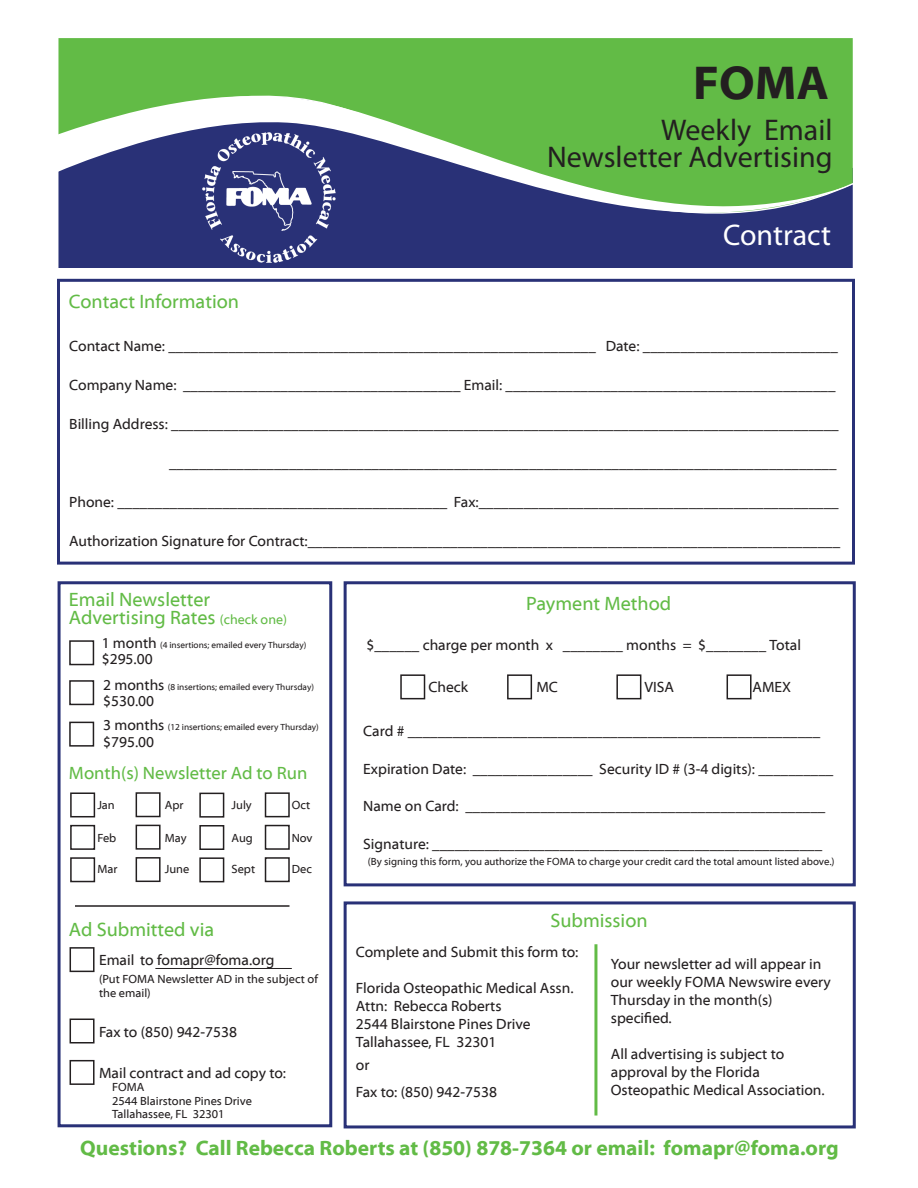
<style>
.page{position:relative;width:918px;height:1188px;background:#fff}
.page>*{position:absolute;margin:0;border:0;box-sizing:border-box;transform-origin:0 0}
.t1{font:700 48px "Myriad Web Pro";color:#231f20}
.t2{font:30px/27px "Myriad Pro";color:#231f20;text-align:right}
.t3{font:30px "Myriad Pro";color:#fff}
.t4{font:700 21px "Myriad Web Pro";color:#62bb46}
.t5{font:19.5px/18px "Myriad Web Pro";color:#62bb46}
.t6{font:18px "Myriad Web Pro";color:#62bb46}
.t7{font:15px/18px "Myriad Web Pro";color:#231f20}
.t8{font:12px/13.5px "Myriad Web Pro";color:#231f20}
.t9{font:10.5px "Myriad Web Pro";color:#231f20}
.t10{font:9px "Myriad Web Pro";color:#231f20}
.s1{font-size:13.5px}
.s2{font-size:15px}
</style>
<div class="page">
<div style="left:58px;top:38px;width:795px;height:42px;background:#62bb46"></div>
<svg style="left:58px;top:80px;width:795px;height:188px;background:#35506c"></svg>
<svg style="left:58px;top:93px;width:795px;height:122px;fill:#62bb46"></svg>
<div style="left:57px;top:279px;width:798px;height:286px;border:3px solid #293177"></div>
<div style="left:58px;top:581px;width:274px;height:546px;border:3px solid #293177"></div>
<div style="left:69px;top:680px;width:25px;height:25px;border:2px solid #231f20"></div>
<div style="left:69px;top:640px;width:25px;height:25px;border:2px solid #231f20"></div>
<div style="left:69px;top:722px;width:25px;height:25px;border:2px solid #231f20"></div>
<div style="left:344px;top:581px;width:512px;height:305px;border:3px solid #293177"></div>
<div style="left:507px;top:674px;width:25px;height:25px;border:2px solid #231f20"></div>
<div style="left:400px;top:674px;width:25px;height:25px;border:2px solid #231f20"></div>
<div style="left:616px;top:674px;width:25px;height:25px;border:2px solid #231f20"></div>
<div style="left:727px;top:674px;width:25px;height:25px;border:2px solid #231f20"></div>
<div style="left:70px;top:825px;width:25px;height:25px;border:2px solid #231f20"></div>
<div style="left:70px;top:792px;width:25px;height:25px;border:2px solid #231f20"></div>
<div style="left:70px;top:857px;width:25px;height:25px;border:2px solid #231f20"></div>
<div style="left:136px;top:825px;width:25px;height:25px;border:2px solid #231f20"></div>
<div style="left:136px;top:792px;width:25px;height:25px;border:2px solid #231f20"></div>
<div style="left:136px;top:857px;width:25px;height:25px;border:2px solid #231f20"></div>
<div style="left:199px;top:825px;width:25px;height:25px;border:2px solid #231f20"></div>
<div style="left:199px;top:793px;width:25px;height:25px;border:2px solid #231f20"></div>
<div style="left:199px;top:857px;width:25px;height:25px;border:2px solid #231f20"></div>
<div style="left:265px;top:825px;width:25px;height:25px;border:2px solid #231f20"></div>
<div style="left:265px;top:792px;width:25px;height:25px;border:2px solid #231f20"></div>
<div style="left:265px;top:857px;width:25px;height:25px;border:2px solid #231f20"></div>
<div style="left:70px;top:1019px;width:25px;height:25px;border:2px solid #231f20"></div>
<div style="left:70px;top:947px;width:25px;height:25px;border:2px solid #231f20"></div>
<div style="left:70px;top:1060px;width:25px;height:25px;border:2px solid #231f20"></div>
<hr style="left:155px;top:968px;width:137px;height:1px;background:#231f20">
<div style="left:344px;top:901px;width:512px;height:227px;border:3px solid #293177"></div>
<hr style="left:594px;top:944px;width:3px;height:172px;background:#62bb46">
<hr style="left:75px;top:905px;width:215px;height:2px;background:#231f20">
<img style="left:202px;top:132px;width:133px;height:130px">
<h1 class="t1" style="left:693px;top:57px;width:138px">FOMA</h1>
<h2 class="t2" style="left:547px;top:117px;width:287px">Weekly Email<br>Newsletter Advertising</h2>
<h3 class="t5" style="left:69px;top:293px;width:172px">Contact Information</h3>
<h2 class="t3" style="left:723px;top:218px;width:109px">Contract</h2>
<p class="t7" style="left:69px;top:337px;width:770px">Contact Name: _________________________________________________________ Date: __________________________</p>
<p class="t7" style="left:69px;top:376px;width:768px">Company Name: _____________________________________ Email: ____________________________________________</p>
<p class="t7" style="left:69px;top:415px;width:771px">Billing Address: _________________________________________________________________________________________</p>
<p class="t7" style="left:169px;top:454px;width:669px">_________________________________________________________________________________________</p>
<p class="t7" style="left:69px;top:493px;width:771px">Phone: ____________________________________________ Fax:________________________________________________</p>
<p class="t7" style="left:69px;top:532px;width:773px">Authorization Signature for Contract:_______________________________________________________________________</p>
<h3 class="t5" style="left:69px;top:591px;width:220px">Email Newsletter<br>Advertising Rates <span class="s1">(check one)</span></h3>
<h3 class="t5" style="left:526px;top:595px;width:147px">Payment Method</h3>
<p class="t10" style="left:102px;top:640px;width:206px"><span class="s2">1 month</span> (4 insertions; emailed every Thursday)</p>
<p class="t7" style="left:102px;top:651px;width:52px">$295.00</p>
<p class="t10" style="left:103px;top:682px;width:212px"><span class="s2">2 months</span> (8 insertions; emailed every Thursday)</p>
<p class="t7" style="left:103px;top:693px;width:52px">$530.00</p>
<p class="t10" style="left:103px;top:723px;width:217px"><span class="s2">3 months</span> (12 insertions; emailed every Thursday)</p>
<p class="t7" style="left:103px;top:733px;width:52px">$795.00</p>
<p class="t6" style="left:69px;top:763px;width:240px">Month(s) Newsletter Ad to Run</p>
<p class="t8" style="left:97px;top:799px;width:19px">Jan</p>
<p class="t8" style="left:97px;top:832px;width:20px">Feb</p>
<p class="t8" style="left:97px;top:863px;width:22px">Mar</p>
<p class="t8" style="left:165px;top:799px;width:20px">Apr</p>
<p class="t8" style="left:165px;top:832px;width:23px">May</p>
<p class="t8" style="left:165px;top:863px;width:26px">June</p>
<p class="t8" style="left:232px;top:799px;width:22px">July</p>
<p class="t8" style="left:232px;top:832px;width:23px">Aug</p>
<p class="t8" style="left:232px;top:863px;width:25px">Sept</p>
<p class="t8" style="left:292px;top:799px;width:20px">Oct</p>
<p class="t8" style="left:292px;top:832px;width:22px">Nov</p>
<p class="t8" style="left:292px;top:863px;width:22px">Dec</p>
<h3 class="t5" style="left:69px;top:921px;width:147px">Ad Submitted via</h3>
<p class="t7" style="left:99px;top:952px;width:177px">Email to fomapr@foma.org</p>
<p class="t8" style="left:99px;top:973px;width:220px">(Put FOMA Newsletter AD in the subject of the email)</p>
<p class="t7" style="left:99px;top:1024px;width:140px">Fax to (850) 942-7538</p>
<p class="t7" style="left:99px;top:1064px;width:189px">Mail contract and ad copy to:</p>
<p class="t8" style="left:112px;top:1081px;width:141px">FOMA<br>2544 Blairstone Pines Drive<br>Tallahassee, FL 32301</p>
<p class="t7" style="left:366px;top:636px;width:436px">$______ charge per month x ________ months = $________ Total</p>
<p class="t7" style="left:429px;top:678px;width:41px">Check</p>
<p class="t7" style="left:537px;top:678px;width:23px">MC</p>
<p class="t7" style="left:645px;top:678px;width:31px">VISA</p>
<p class="t7" style="left:753px;top:678px;width:40px">AMEX</p>
<p class="t7" style="left:363px;top:723px;width:459px">Card # _______________________________________________________</p>
<p class="t7" style="left:363px;top:760px;width:472px">Expiration Date: ________________ Security ID # (3-4 digits): __________</p>
<p class="t7" style="left:363px;top:798px;width:464px">Name on Card: ________________________________________________</p>
<p class="t7" style="left:363px;top:835px;width:461px">Signature: ____________________________________________________</p>
<p class="t9" style="left:368px;top:856px;width:468px">(By signing this form, you authorize the FOMA to charge your credit card the total amount listed above.)</p>
<h3 class="t5" style="left:550px;top:912px;width:99px">Submission</h3>
<p class="t7" style="left:611px;top:955px;width:222px">Your newsletter ad will appear in our weekly FOMA Newswire every<br>Thursday in the month(s) specified.</p>
<p class="t7" style="left:611px;top:1045px;width:215px">All advertising is subject to approval by the Florida<br>Osteopathic Medical Association.</p>
<p class="t7" style="left:356px;top:944px;width:224px">Complete and Submit this form to:</p>
<p class="t7" style="left:356px;top:980px;width:219px">Florida Osteopathic Medical Assn.<br>Attn: Rebecca Roberts<br>2544 Blairstone Pines Drive<br>Tallahassee, FL 32301</p>
<p class="t7" style="left:356px;top:1052px;width:143px;line-height:27px">or<br>Fax to: (850) 942-7538</p>
<h3 class="t4" style="left:80px;top:1137px;width:760px">Questions? Call Rebecca Roberts at (850) 878-7364 or email: fomapr@foma.org</h3>
</div>
